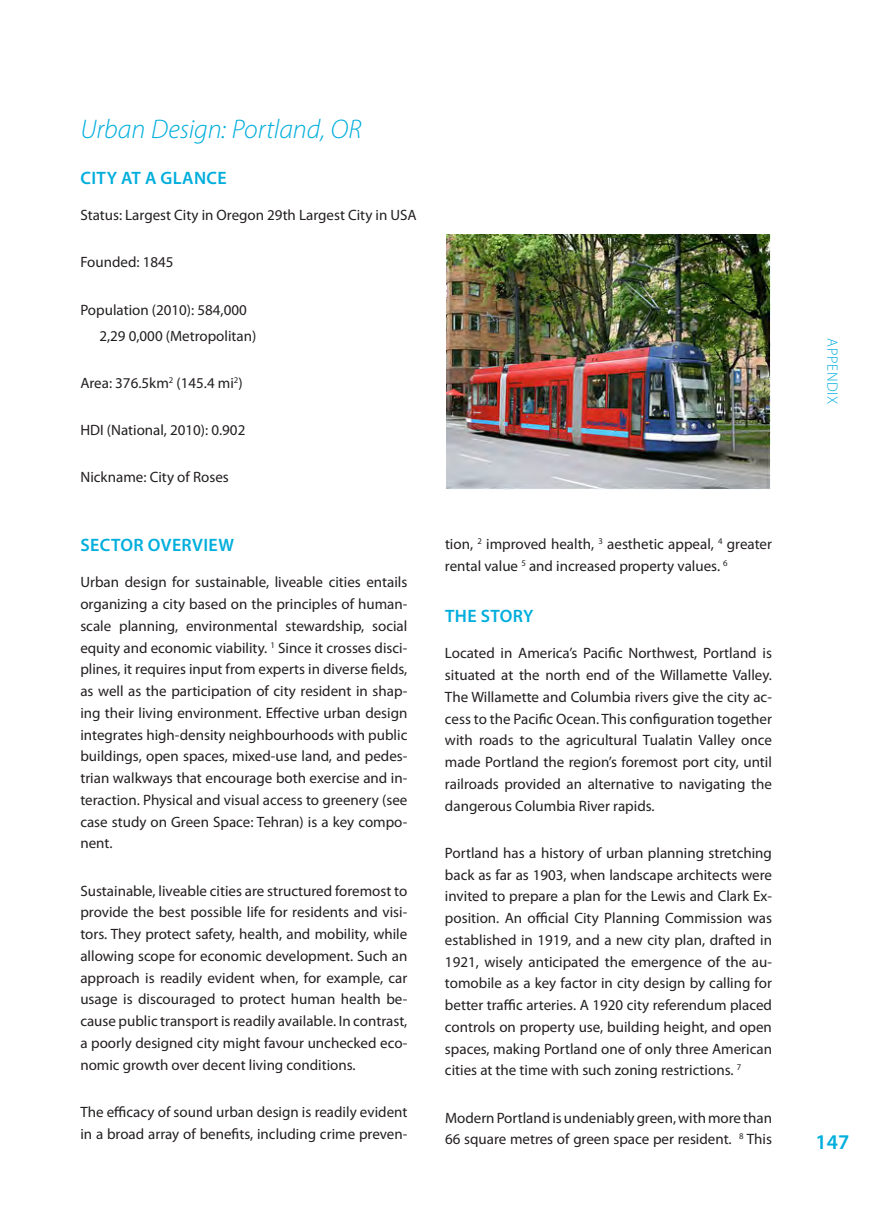
<style>
.page{position:relative;width:893px;height:1212px;background:#fff}
.page>*{position:absolute;margin:0;border:0;box-sizing:border-box;transform-origin:0 0}
.一级标题{font:italic 300 27px "Myriad Pro";color:#00aedc}
.t1{font:600 21px "Myriad Pro";color:#00aedc}
.二级标题{font:600 18px "Myriad Pro";letter-spacing:.02em;color:#00aedc}
.正文1{font:15px/21.8px "Myriad Pro";color:#231f20;text-align:justify}
.t2{font:300 15px "Myriad Pro";letter-spacing:.04em;color:#00aedc}
</style>
<div class="page">
<img style="left:447px;top:234px;width:324px;height:255px">
<p class="一级标题" style="left:80px;top:115px;width:283px">Urban Design: Portland, OR</p>
<p class="二级标题" style="left:81px;top:166px;width:148px">CITY AT A GLANCE</p>
<p class="正文1" style="left:80px;top:204px;width:338px">Status: Largest City in Oregon 29th Largest City in USA</p>
<p class="正文1" style="left:80px;top:251px;width:95px">Founded: 1845</p>
<p class="正文1" style="left:80px;top:298px;width:168px">Population (2010): 584,000</p>
<p class="正文1" style="left:99px;top:324px;width:158px">2,29 0,000 (Metropolitan)</p>
<p class="正文1" style="left:80px;top:372px;width:164px">Area: 376.5km<sup>2</sup> (145.4 mi<sup>2</sup>)</p>
<p class="正文1" style="left:80px;top:419px;width:166px">HDI (National, 2010): 0.902</p>
<p class="正文1" style="left:80px;top:466px;width:150px">Nickname: City of Roses</p>
<p class="二级标题" style="left:81px;top:533px;width:155px">SECTOR OVERVIEW</p>
<p class="正文1" style="left:80px;top:571px;width:328px">Urban design for sustainable, liveable cities entails organizing a city based on the principles of human&shy;scale planning, environmental stewardship, social equity and economic viability. <sup>1</sup> Since it crosses disci&shy;plines, it requires input from experts in diverse fields, as well as the participation of city resident in shap&shy;ing their living environment. Effective urban design integrates high-density neighbourhoods with public buildings, open spaces, mixed-use land, and pedes&shy;trian walkways that encourage both exercise and in&shy;teraction. Physical and visual access to greenery (see case study on Green Space: Tehran) is a key compo&shy;nent.</p>
<p class="正文1" style="left:80px;top:879px;width:329px">Sustainable, liveable cities are structured foremost to provide the best possible life for residents and visi&shy;tors. They protect safety, health, and mobility, while allowing scope for economic development. Such an approach is readily evident when, for example, car usage is discouraged to protect human health be&shy;cause public transport is readily available. In contrast, a poorly designed city might favour unchecked eco&shy;nomic growth over decent living conditions.</p>
<p class="正文1" style="left:80px;top:1101px;width:329px">The efficacy of sound urban design is readily evident in a broad array of benefits, including crime preven-</p>
<p class="正文1" style="left:445px;top:533px;width:328px">tion, <sup>2</sup> improved health, <sup>3</sup> aesthetic appeal, <sup>4</sup> greater rental value <sup>5</sup> and increased property values. <sup>6</sup></p>
<p class="二级标题" style="left:445px;top:604px;width:90px">THE STORY</p>
<p class="正文1" style="left:445px;top:642px;width:329px">Located in America’s Pacific Northwest, Portland is situated at the north end of the Willamette Valley.<br>The Willamette and Columbia rivers give the city ac&shy;cess to the Pacific Ocean. This configuration together with roads to the agricultural Tualatin Valley once made Portland the region’s foremost port city, until railroads provided an alternative to navigating the dangerous Columbia River rapids.</p>
<p class="正文1" style="left:445px;top:842px;width:329px">Portland has a history of urban planning stretching back as far as 1903, when landscape architects were invited to prepare a plan for the Lewis and Clark Ex&shy;position. An official City Planning Commission was established in 1919, and a new city plan, drafted in 1921, wisely anticipated the emergence of the au&shy;tomobile as a key factor in city design by calling for better traffic arteries. A 1920 city referendum placed controls on property use, building height, and open spaces, making Portland one of only three American cities at the time with such zoning restrictions. <sup>7</sup></p>
<p class="正文1" style="left:445px;top:1106px;width:328px">Modern Portland is undeniably green, with more than<br>66 square metres of green space per resident. <sup>8</sup> This</p>
<p class="t2" style="left:841px;top:338px;width:67px;rotate:90deg">APPENDIX</p>
<h2 class="t1" style="left:816px;top:1128px;width:35px">147</h2>
</div>
